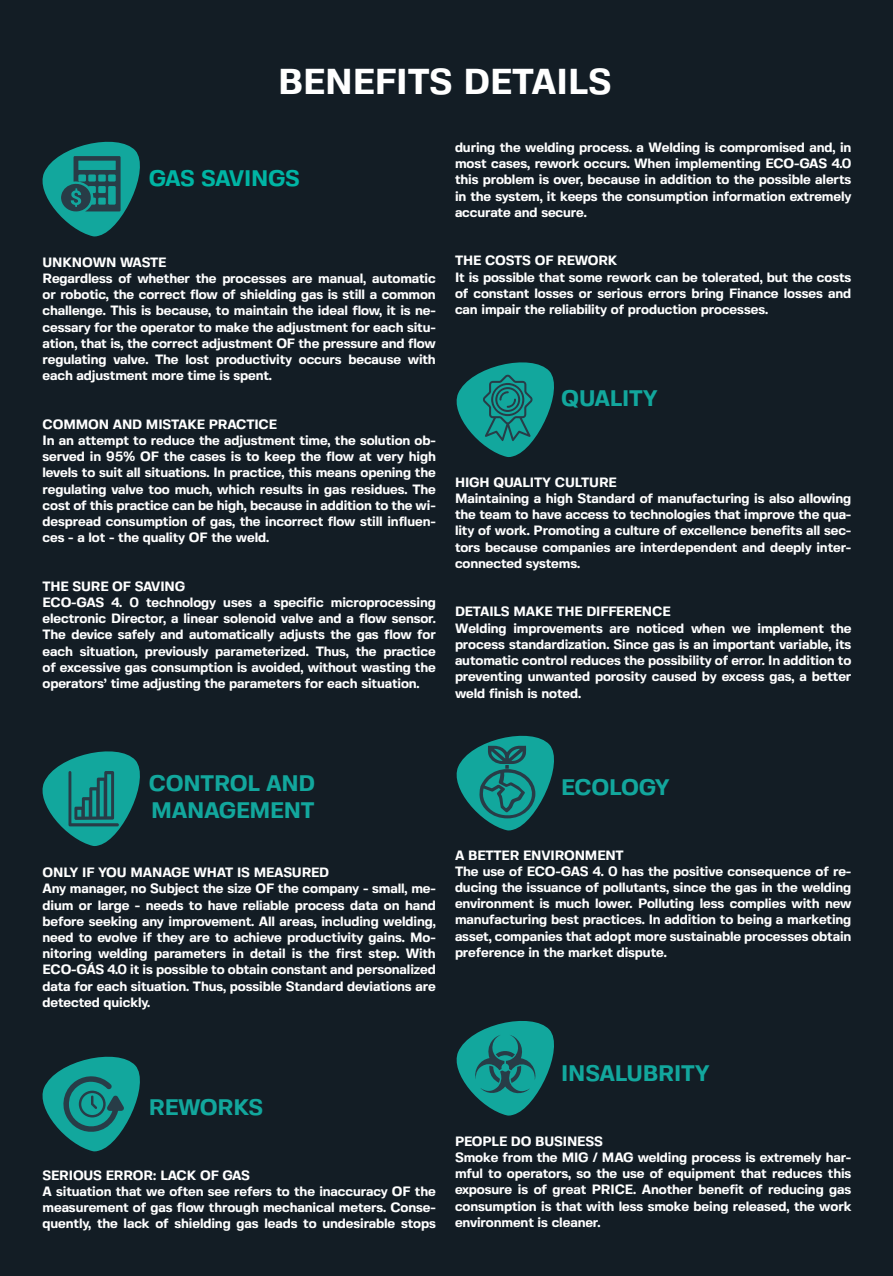
<style>
.page{position:relative;width:893px;height:1276px;background:#131d25}
.page>*{position:absolute;margin:0;border:0;box-sizing:border-box;transform-origin:0 0}
.t1{font:700 36px "Fivo Sans";color:#fff}
.t2{font:700 22.5px/27px "Fivo Sans";letter-spacing:-.01em;color:#12a79d}
.t3{font:700 22.5px "Fivo Sans";letter-spacing:-.02em;color:#00b5a4}
.t4{font:700 13.5px/16.2px "Fivo Sans";letter-spacing:-.01em;color:#fff;text-align:justify}
</style>
<div class="page">
<svg style="left:42px;top:141px;width:98px;height:96px"></svg>
<svg style="left:42px;top:751px;width:98px;height:95px"></svg>
<svg style="left:42px;top:1056px;width:98px;height:96px"></svg>
<svg style="left:456px;top:362px;width:98px;height:95px"></svg>
<svg style="left:456px;top:735px;width:98px;height:96px"></svg>
<svg style="left:456px;top:1021px;width:98px;height:95px"></svg>
<p class="t1" style="left:278px;top:60px;width:335px">BENEFITS DETAILS</p>
<p class="t3" style="left:149px;top:164px;width:153px">GAS SAVINGS</p>
<p class="t4" style="left:43px;top:254px;width:125px">UNKNOWN WASTE</p>
<p class="t4" style="left:43px;top:270px;width:395px">Regardless of whether the processes are manual, automatic or robotic, the correct flow of shielding gas is still a common challenge. This is because, to maintain the ideal flow, it is ne&shy;cessary for the operator to make the adjustment for each situ&shy;ation, that is, the correct adjustment OF the pressure and flow regulating valve. The lost productivity occurs because with each adjustment more time is spent.</p>
<p class="t4" style="left:43px;top:416px;width:236px">COMMON AND MISTAKE PRACTICE</p>
<p class="t4" style="left:43px;top:432px;width:395px">In an attempt to reduce the adjustment time, the solution ob&shy;served in 95% OF the cases is to keep the flow at very high levels to suit all situations. In practice, this means opening the regulating valve too much, which results in gas residues. The cost of this practice can be high, because in addition to the wi&shy;despread consumption of gas, the incorrect flow still influen&shy;ces - a lot - the quality OF the weld.</p>
<p class="t4" style="left:43px;top:578px;width:144px">THE SURE OF SAVING</p>
<p class="t4" style="left:43px;top:594px;width:395px">ECO-GAS 4. 0 technology uses a specific microprocessing electronic Director, a linear solenoid valve and a flow sensor.<br>The device safely and automatically adjusts the gas flow for each situation, previously parameterized. Thus, the practice of excessive gas consumption is avoided, without wasting the operators’ time adjusting the parameters for each situation.</p>
<p class="t4" style="left:455px;top:139px;width:398px">during the welding process. a Welding is compromised and, in most cases, rework occurs. When implementing ECO-GAS 4.0 this problem is over, because in addition to the possible alerts in the system, it keeps the consumption information extremely accurate and secure.</p>
<p class="t4" style="left:455px;top:252px;width:164px">THE COSTS OF REWORK</p>
<p class="t4" style="left:455px;top:269px;width:398px">It is possible that some rework can be tolerated, but the costs of constant losses or serious errors bring Finance losses and can impair the reliability of production processes.</p>
<p class="t2" style="left:561px;top:384px;width:98px">QUALITY</p>
<p class="t4" style="left:455px;top:474px;width:163px">HIGH QUALITY CULTURE</p>
<p class="t4" style="left:455px;top:490px;width:398px">Maintaining a high Standard of manufacturing is also allowing the team to have access to technologies that improve the qua&shy;lity of work. Promoting a culture of excellence benefits all sec&shy;tors because companies are interdependent and deeply inter&shy;connected systems.</p>
<p class="t4" style="left:455px;top:603px;width:217px">DETAILS MAKE THE DIFFERENCE</p>
<p class="t4" style="left:455px;top:620px;width:398px">Welding improvements are noticed when we implement the process standardization. Since gas is an important variable, its automatic control reduces the possibility of error. In addition to preventing unwanted porosity caused by excess gas, a better weld finish is noted.</p>
<p class="t2" style="left:149px;top:769px;width:168px">CONTROL AND<br>MANAGEMENT</p>
<p class="t4" style="left:43px;top:864px;width:288px">ONLY IF YOU MANAGE WHAT IS MEASURED</p>
<p class="t4" style="left:43px;top:880px;width:395px">Any manager, no Subject the size OF the company - small, me&shy;dium or large - needs to have reliable process data on hand before seeking any improvement. All areas, including welding, need to evolve if they are to achieve productivity gains. Mo&shy;nitoring welding parameters in detail is the first step. With ECO-GÁS 4.0 it is possible to obtain constant and personalized data for each situation. Thus, possible Standard deviations are detected quickly.</p>
<p class="t2" style="left:561px;top:773px;width:110px">ECOLOGY</p>
<p class="t4" style="left:455px;top:846px;width:170px">A BETTER ENVIRONMENT</p>
<p class="t4" style="left:455px;top:863px;width:398px">The use of ECO-GAS 4. 0 has the positive consequence of re&shy;ducing the issuance of pollutants, since the gas in the welding environment is much lower. Polluting less complies with new manufacturing best practices. In addition to being a marketing asset, companies that adopt more sustainable processes obtain preference in the market dispute.</p>
<p class="t2" style="left:149px;top:1093px;width:116px">REWORKS</p>
<p class="t4" style="left:43px;top:1166px;width:209px">SERIOUS ERROR: LACK OF GAS</p>
<p class="t4" style="left:43px;top:1183px;width:395px">A situation that we often see refers to the inaccuracy OF the measurement of gas flow through mechanical meters. Conse&shy;quently, the lack of shielding gas leads to undesirable stops</p>
<p class="t2" style="left:561px;top:1059px;width:150px">INSALUBRITY</p>
<p class="t4" style="left:455px;top:1133px;width:149px">PEOPLE DO BUSINESS</p>
<p class="t4" style="left:455px;top:1149px;width:398px">Smoke from the MIG / MAG welding process is extremely har&shy;mful to operators, so the use of equipment that reduces this exposure is of great PRICE. Another benefit of reducing gas consumption is that with less smoke being released, the work environment is cleaner.</p>
</div>
